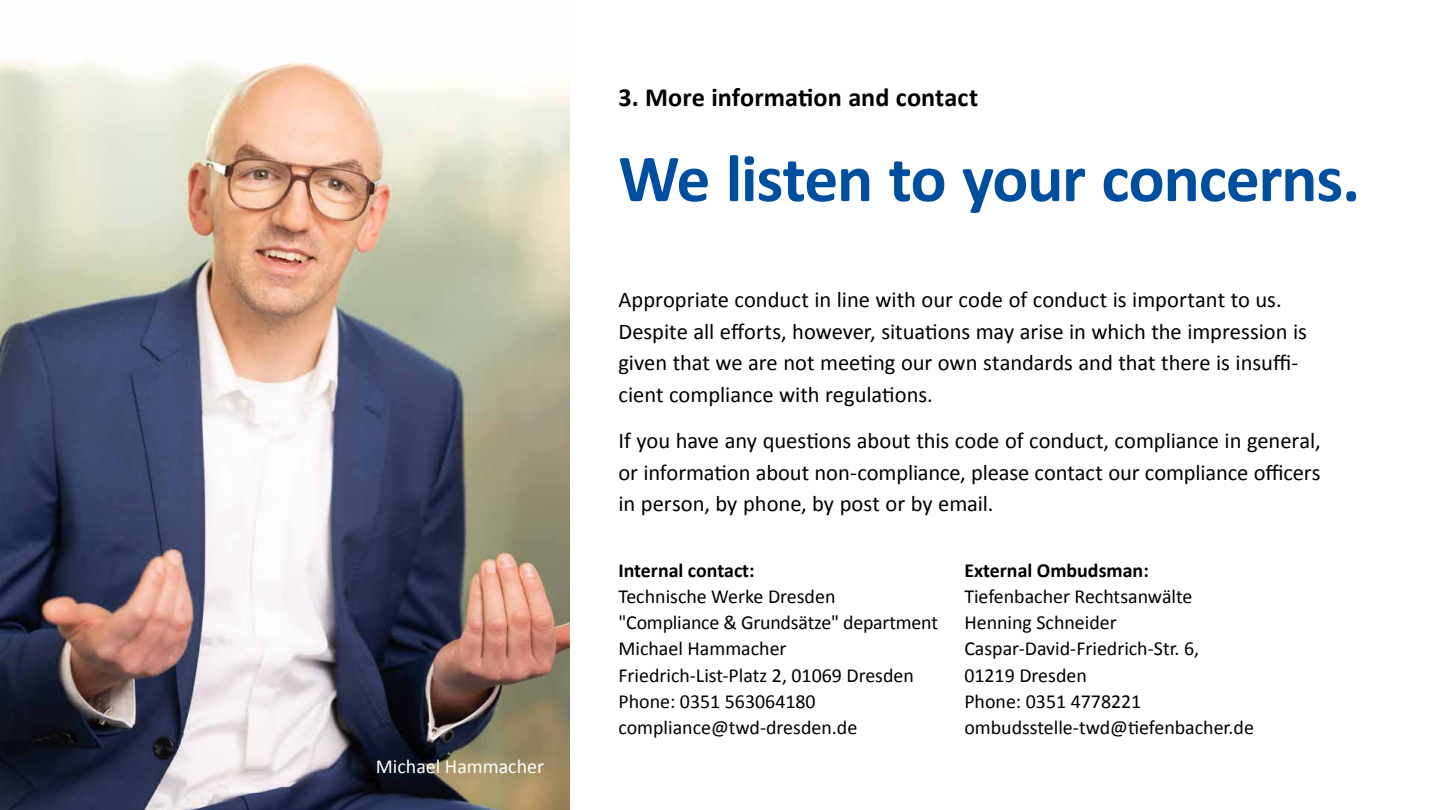
<style>
.page{position:relative;width:1440px;height:810px;background:#fff}
.page>*{position:absolute;margin:0;border:0;box-sizing:border-box;transform-origin:0 0}
.t1{font:700 67.5px "Calibri";letter-spacing:-.02em;color:#004f9f}
.t2{font:700 26.25px "Calibri";color:#000}
.t3{font:22.5px/31.5px "Calibri";color:#000}
.t4{font:19.95px/26.1px "Calibri";color:#000}
.t5{font:700 19.95px "Calibri";color:#000}
.t6{font:19.95px "Calibri";color:#fff}
</style>
<div class="page">
<img style="left:0;top:59px;width:570px;height:751px">
<p class="t6" style="left:376px;top:753px;width:170px">Michael Hammacher</p>
<p class="t2" style="left:618px;top:79px;width:361px">3. More information and contact</p>
<h1 class="t1" style="left:618px;top:131px;width:743px">We listen to your concerns.</h1>
<p class="t3" style="left:618px;top:284px;width:690px">Appropriate conduct in line with our code of conduct is important to us.<br>Despite all efforts, however, situations may arise in which the impression is given that we are not meeting our own standards and that there is insuffi&shy;cient compliance with regulations.</p>
<p class="t3" style="left:618px;top:425px;width:704px;text-align:justify">If you have any questions about this code of conduct, compliance in general, or information about non-compliance, please contact our compliance officers in person, by phone, by post or by email.</p>
<p class="t5" style="left:618px;top:556px;width:138px">Internal contact:</p>
<p class="t4" style="left:618px;top:583px;width:321px">Technische Werke Dresden "Compliance &amp; Grundsätze" department<br>Michael Hammacher<br>Friedrich-List-Platz 2, 01069 Dresden<br>Phone: 0351 563064180 compliance@twd-dresden.de</p>
<p class="t5" style="left:964px;top:556px;width:186px">External Ombudsman:</p>
<p class="t4" style="left:964px;top:583px;width:291px">Tiefenbacher Rechtsanwälte<br>Henning Schneider<br>Caspar-David-Friedrich-Str. 6,<br>01219 Dresden<br>Phone: 0351 4778221 ombudsstelle-twd@tiefenbacher.de</p>
</div>
